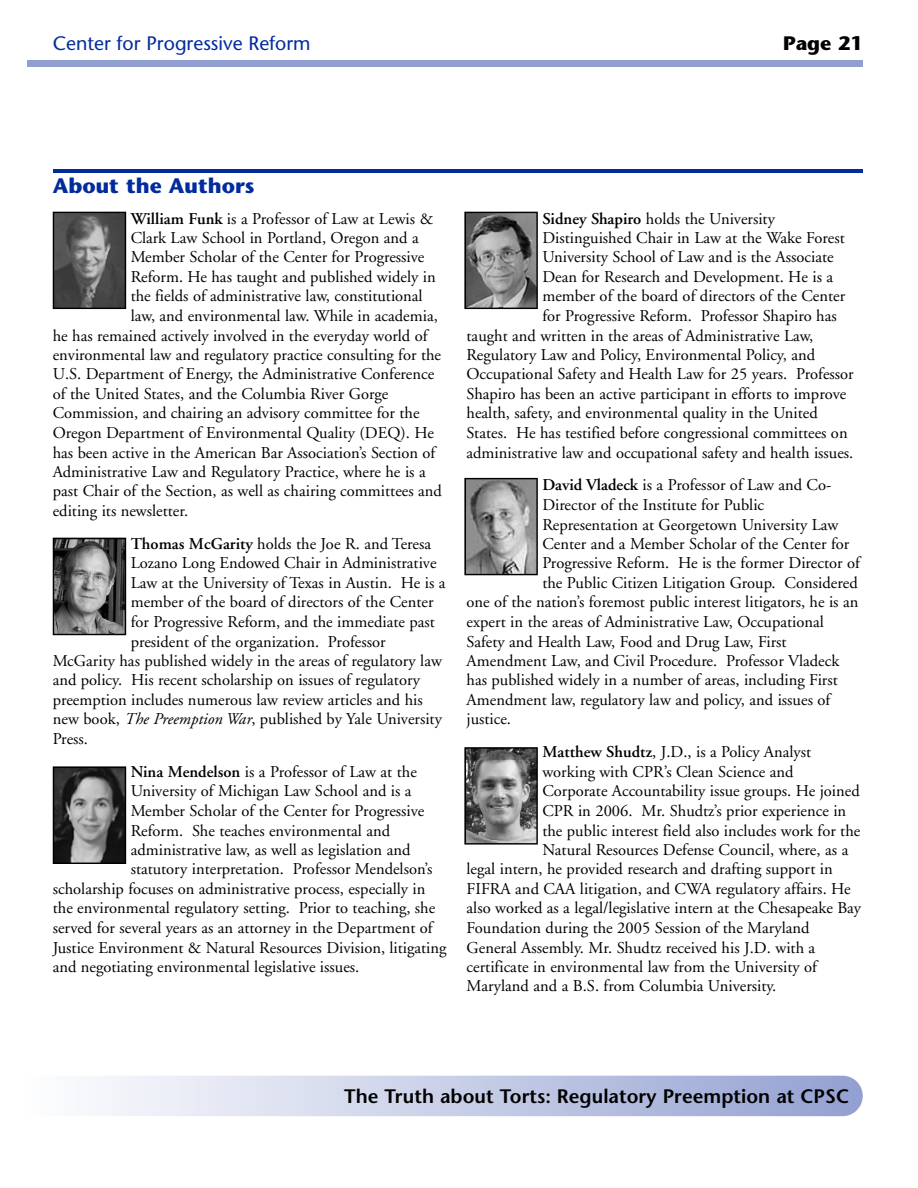
<style>
.page{position:relative;width:918px;height:1188px;background:#fff}
.page>*{position:absolute;margin:0;border:0;box-sizing:border-box;transform-origin:0 0}
.t1{font:700 21px "Stone Sans";color:#022c9e}
.t2{font:600 19.5px "Stone Sans";color:#000}
.t3{font:19.5px "Stone Sans";color:#022c9e}
.t4{font:700 19.5px "Stone Sans";color:#000}
.t5{font:16.5px "Adobe Garamond";color:#000}
.s1{font-weight:600}
.s2{font-style:italic}
</style>
<div class="page">
<hr style="left:53px;top:170px;width:810px;height:3px;background:#022c9e">
<svg style="left:53px;top:212px;width:73px;height:97px;background:#575757"></svg>
<svg style="left:53px;top:538px;width:73px;height:97px;background:#656565"></svg>
<svg style="left:53px;top:766px;width:73px;height:98px;background:#575757"></svg>
<svg style="left:464px;top:212px;width:74px;height:97px;background:#747474"></svg>
<svg style="left:464px;top:478px;width:74px;height:97px;background:#8e8e8e"></svg>
<svg style="left:464px;top:747px;width:74px;height:98px;background:#787878"></svg>
<div style="left:27px;top:61px;width:836px;height:6px;background:#919fd0"></div>
<p class="t3" style="left:53px;top:36px;width:259px">Center for Progressive Reform</p>
<p class="t4" style="left:783px;top:36px;width:81px">Page 21</p>
<p class="t1" style="left:53px;top:178px;width:203px">About the Authors</p>
<p class="t5" style="left:131px;top:212px;width:304px"><span class="s1">William Funk</span> is a Professor of Law at Lewis &amp;</p>
<p class="t5" style="left:131px;top:231px;width:290px">Clark Law School in Portland, Oregon and a</p>
<p class="t5" style="left:131px;top:251px;width:295px">Member Scholar of the Center for Progressive</p>
<p class="t5" style="left:131px;top:270px;width:307px">Reform. He has taught and published widely in</p>
<p class="t5" style="left:131px;top:290px;width:294px">the fields of administrative law, constitutional</p>
<p class="t5" style="left:131px;top:309px;width:309px">law, and environmental law. While in academia,</p>
<p class="t5" style="left:53px;top:329px;width:376px">he has remained actively involved in the everyday world of</p>
<p class="t5" style="left:53px;top:348px;width:390px">environmental law and regulatory practice consulting for the</p>
<p class="t5" style="left:53px;top:368px;width:383px">U.S. Department of Energy, the Administrative Conference</p>
<p class="t5" style="left:53px;top:387px;width:337px">of the United States, and the Columbia River Gorge</p>
<p class="t5" style="left:53px;top:407px;width:368px">Commission, and chairing an advisory committee for the</p>
<p class="t5" style="left:53px;top:426px;width:383px">Oregon Department of Environmental Quality (DEQ). He</p>
<p class="t5" style="left:53px;top:446px;width:384px">has been active in the American Bar Association’s Section of</p>
<p class="t5" style="left:53px;top:465px;width:375px">Administrative Law and Regulatory Practice, where he is a</p>
<p class="t5" style="left:53px;top:485px;width:391px">past Chair of the Section, as well as chairing committees and</p>
<p class="t5" style="left:53px;top:504px;width:137px">editing its newsletter.</p>
<p class="t5" style="left:131px;top:537px;width:302px"><span class="s1">Thomas McGarity</span> holds the Joe R. and Teresa</p>
<p class="t5" style="left:131px;top:557px;width:307px">Lozano Long Endowed Chair in Administrative</p>
<p class="t5" style="left:131px;top:576px;width:316px">Law at the University of Texas in Austin. He is a</p>
<p class="t5" style="left:131px;top:596px;width:304px">member of the board of directors of the Center</p>
<p class="t5" style="left:131px;top:615px;width:306px">for Progressive Reform, and the immediate past</p>
<p class="t5" style="left:131px;top:635px;width:256px">president of the organization. Professor</p>
<p class="t5" style="left:53px;top:654px;width:391px">McGarity has published widely in the areas of regulatory law</p>
<p class="t5" style="left:53px;top:674px;width:369px">and policy. His recent scholarship on issues of regulatory</p>
<p class="t5" style="left:53px;top:693px;width:372px">preemption includes numerous law review articles and his</p>
<p class="t5" style="left:53px;top:713px;width:391px">new book, <span class="s2">The Preemption War</span>, published by Yale University</p>
<p class="t5" style="left:53px;top:732px;width:37px">Press.</p>
<p class="t5" style="left:131px;top:765px;width:288px"><span class="s1">Nina Mendelson</span> is a Professor of Law at the</p>
<p class="t5" style="left:131px;top:785px;width:282px">University of Michigan Law School and is a</p>
<p class="t5" style="left:131px;top:804px;width:295px">Member Scholar of the Center for Progressive</p>
<p class="t5" style="left:131px;top:824px;width:261px">Reform. She teaches environmental and</p>
<p class="t5" style="left:131px;top:843px;width:281px">administrative law, as well as legislation and</p>
<p class="t5" style="left:131px;top:863px;width:303px">statutory interpretation. Professor Mendelson’s</p>
<p class="t5" style="left:53px;top:882px;width:374px">scholarship focuses on administrative process, especially in</p>
<p class="t5" style="left:53px;top:902px;width:384px">the environmental regulatory setting. Prior to teaching, she</p>
<p class="t5" style="left:53px;top:921px;width:381px">served for several years as an attorney in the Department of</p>
<p class="t5" style="left:53px;top:941px;width:395px">Justice Environment &amp; Natural Resources Division, litigating</p>
<p class="t5" style="left:53px;top:960px;width:308px">and negotiating environmental legislative issues.</p>
<p class="t5" style="left:542px;top:212px;width:234px"><span class="s1">Sidney Shapiro</span> holds the University</p>
<p class="t5" style="left:542px;top:231px;width:304px">Distinguished Chair in Law at the Wake Forest</p>
<p class="t5" style="left:542px;top:251px;width:293px">University School of Law and is the Associate</p>
<p class="t5" style="left:542px;top:270px;width:292px">Dean for Research and Development. He is a</p>
<p class="t5" style="left:542px;top:290px;width:304px">member of the board of directors of the Center</p>
<p class="t5" style="left:542px;top:309px;width:296px">for Progressive Reform. Professor Shapiro has</p>
<p class="t5" style="left:467px;top:329px;width:348px">taught and written in the areas of Administrative Law,</p>
<p class="t5" style="left:467px;top:348px;width:350px">Regulatory Law and Policy, Environmental Policy, and</p>
<p class="t5" style="left:467px;top:368px;width:389px">Occupational Safety and Health Law for 25 years. Professor</p>
<p class="t5" style="left:467px;top:387px;width:381px">Shapiro has been an active participant in efforts to improve</p>
<p class="t5" style="left:467px;top:407px;width:353px">health, safety, and environmental quality in the United</p>
<p class="t5" style="left:467px;top:426px;width:383px">States. He has testified before congressional committees on</p>
<p class="t5" style="left:467px;top:446px;width:388px">administrative law and occupational safety and health issues.</p>
<p class="t5" style="left:542px;top:479px;width:291px"><span class="s1">David Vladeck</span> is a Professor of Law and Co-</p>
<p class="t5" style="left:542px;top:498px;width:223px">Director of the Institute for Public</p>
<p class="t5" style="left:542px;top:518px;width:298px">Representation at Georgetown University Law</p>
<p class="t5" style="left:542px;top:537px;width:309px">Center and a Member Scholar of the Center for</p>
<p class="t5" style="left:542px;top:557px;width:319px">Progressive Reform. He is the former Director of</p>
<p class="t5" style="left:542px;top:576px;width:317px">the Public Citizen Litigation Group. Considered</p>
<p class="t5" style="left:467px;top:596px;width:393px">one of the nation’s foremost public interest litigators, he is an</p>
<p class="t5" style="left:467px;top:615px;width:359px">expert in the areas of Administrative Law, Occupational</p>
<p class="t5" style="left:467px;top:635px;width:321px">Safety and Health Law, Food and Drug Law, First</p>
<p class="t5" style="left:467px;top:654px;width:374px">Amendment Law, and Civil Procedure. Professor Vladeck</p>
<p class="t5" style="left:467px;top:674px;width:373px">has published widely in a number of areas, including First</p>
<p class="t5" style="left:467px;top:693px;width:365px">Amendment law, regulatory law and policy, and issues of</p>
<p class="t5" style="left:467px;top:713px;width:46px">justice.</p>
<p class="t5" style="left:542px;top:746px;width:270px"><span class="s1">Matthew Shudtz</span>, J.D., is a Policy Analyst</p>
<p class="t5" style="left:542px;top:765px;width:253px">working with CPR’s Clean Science and</p>
<p class="t5" style="left:542px;top:785px;width:319px">Corporate Accountability issue groups. He joined</p>
<p class="t5" style="left:542px;top:804px;width:305px">CPR in 2006. Mr. Shudtz’s prior experience in</p>
<p class="t5" style="left:542px;top:824px;width:320px">the public interest field also includes work for the</p>
<p class="t5" style="left:542px;top:843px;width:308px">Natural Resources Defense Council, where, as a</p>
<p class="t5" style="left:467px;top:863px;width:368px">legal intern, he provided research and drafting support in</p>
<p class="t5" style="left:467px;top:882px;width:386px">FIFRA and CAA litigation, and CWA regulatory affairs. He</p>
<p class="t5" style="left:467px;top:902px;width:396px">also worked as a legal/legislative intern at the Chesapeake Bay</p>
<p class="t5" style="left:467px;top:921px;width:344px">Foundation during the 2005 Session of the Maryland</p>
<p class="t5" style="left:467px;top:941px;width:350px">General Assembly. Mr. Shudtz received his J.D. with a</p>
<p class="t5" style="left:467px;top:960px;width:352px">certificate in environmental law from the University of</p>
<p class="t5" style="left:467px;top:980px;width:311px">Maryland and a B.S. from Columbia University.</p>
<p class="t2" style="left:344px;top:1088px;width:506px">The Truth about Torts: Regulatory Preemption at CPSC</p>
</div>
